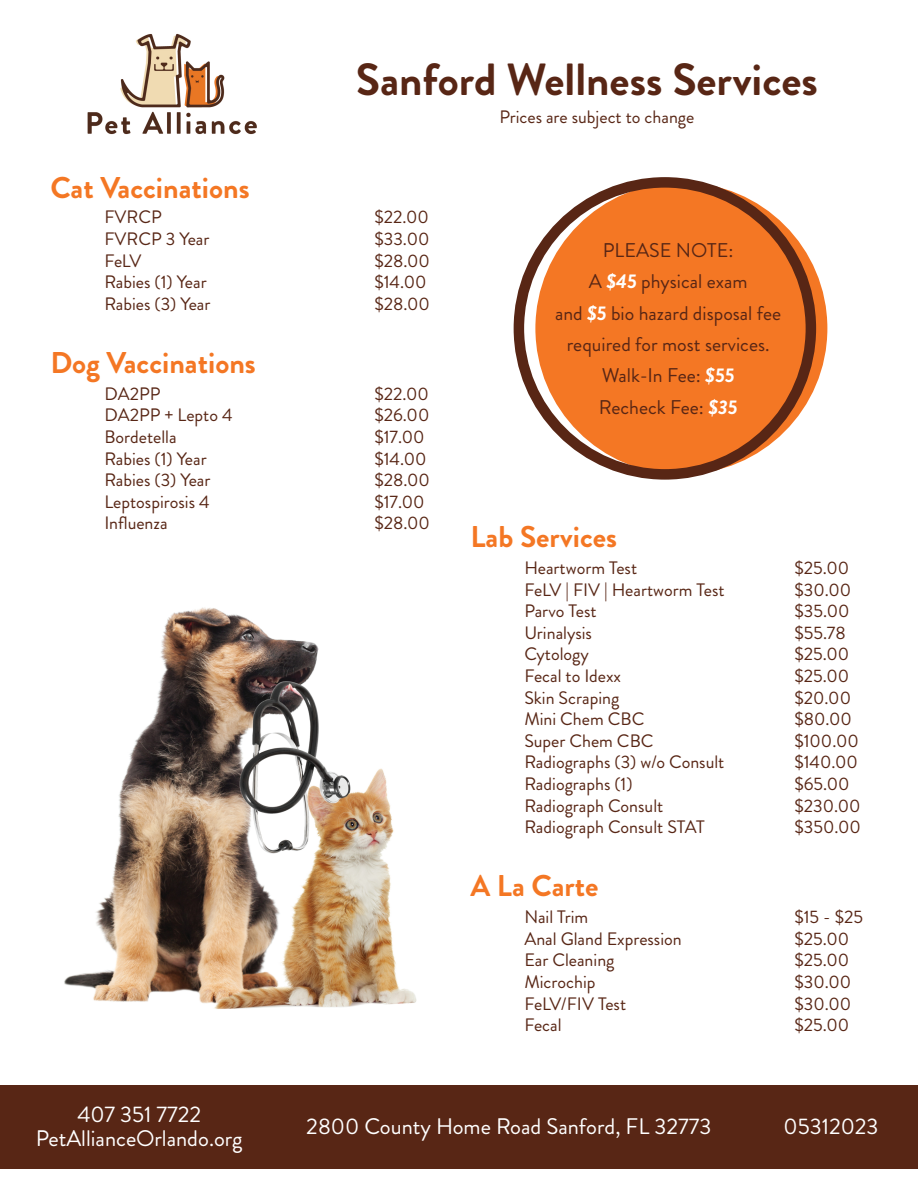
<style>
.page{position:relative;width:918px;height:1188px;background:#fff}
.page>*{position:absolute;margin:0;border:0;box-sizing:border-box;transform-origin:0 0}
.t1{font:700 45px "Brandon Grotesque";color:#582615}
.t2{font:700 30px "Brandon Grotesque";color:#f47724}
.t3{font:22.5px/24px "Brandon Grotesque";color:#fff;text-align:center}
.t4{font:19.8px/31.3px "Brandon Grotesque";color:#582615;text-align:center}
.t5{font:18px "Brandon Grotesque";color:#582615}
.s1{font-weight:700;font-style:italic;color:#fff}
</style>
<div class="page">
<div style="left:0;top:1085px;width:918px;height:84px;background:#582615"></div>
<img style="left:64px;top:607px;width:353px;height:402px">
<img style="left:87px;top:33px;width:170px;height:102px">
<div style="left:535px;top:182px;width:292px;height:292px;background:#f47724;border-radius:50%"></div>
<div style="left:514px;top:177px;width:302px;height:303px;border:10px solid #582615;border-radius:50%"></div>
<h1 class="t1" style="left:356px;top:48px;width:463px">Sanford Wellness Services</h1>
<p class="t5" style="left:499px;top:104px;width:197px">Prices are subject to change</p>
<h2 class="t2" style="left:50px;top:167px;width:201px">Cat Vaccinations</h2>
<p class="t5" style="left:104px;top:205px;width:59px">FVRCP</p>
<p class="t5" style="left:374px;top:205px;width:56px">$22.00</p>
<p class="t5" style="left:104px;top:226px;width:107px">FVRCP 3 Year</p>
<p class="t5" style="left:374px;top:226px;width:57px">$33.00</p>
<p class="t5" style="left:104px;top:248px;width:39px">FeLV</p>
<p class="t5" style="left:374px;top:248px;width:57px">$28.00</p>
<p class="t5" style="left:104px;top:270px;width:104px">Rabies (1) Year</p>
<p class="t5" style="left:374px;top:270px;width:54px">$14.00</p>
<p class="t5" style="left:104px;top:291px;width:108px">Rabies (3) Year</p>
<p class="t5" style="left:374px;top:291px;width:57px">$28.00</p>
<h2 class="t2" style="left:50px;top:341px;width:207px">Dog Vaccinations</h2>
<p class="t5" style="left:104px;top:381px;width:58px">DA2PP</p>
<p class="t5" style="left:374px;top:381px;width:56px">$22.00</p>
<p class="t5" style="left:104px;top:403px;width:130px">DA2PP + Lepto 4</p>
<p class="t5" style="left:374px;top:403px;width:57px">$26.00</p>
<p class="t5" style="left:104px;top:424px;width:74px">Bordetella</p>
<p class="t5" style="left:374px;top:424px;width:52px">$17.00</p>
<p class="t5" style="left:104px;top:446px;width:104px">Rabies (1) Year</p>
<p class="t5" style="left:374px;top:446px;width:54px">$14.00</p>
<p class="t5" style="left:104px;top:468px;width:108px">Rabies (3) Year</p>
<p class="t5" style="left:374px;top:468px;width:57px">$28.00</p>
<p class="t5" style="left:104px;top:489px;width:107px">Leptospirosis 4</p>
<p class="t5" style="left:374px;top:489px;width:52px">$17.00</p>
<p class="t5" style="left:104px;top:511px;width:65px">Influenza</p>
<p class="t5" style="left:374px;top:511px;width:57px">$28.00</p>
<p class="t4" style="left:555px;top:235px;width:228px">PLEASE NOTE:<br>A <span class="s1">$45</span> physical exam<br>and <span class="s1">$5</span> bio hazard disposal fee required for most services.<br>Walk-In Fee: <span class="s1">$55<br></span>Recheck Fee: <span class="s1">$35</span></p>
<h2 class="t2" style="left:470px;top:516px;width:148px">Lab Services</h2>
<p class="t5" style="left:524px;top:555px;width:114px">Heartworm Test</p>
<p class="t5" style="left:794px;top:555px;width:56px">$25.00</p>
<p class="t5" style="left:524px;top:577px;width:202px">FeLV | FIV | Heartworm Test</p>
<p class="t5" style="left:794px;top:577px;width:58px">$30.00</p>
<p class="t5" style="left:524px;top:599px;width:74px">Parvo Test</p>
<p class="t5" style="left:794px;top:599px;width:57px">$35.00</p>
<p class="t5" style="left:524px;top:620px;width:69px">Urinalysis</p>
<p class="t5" style="left:794px;top:620px;width:53px">$55.78</p>
<p class="t5" style="left:524px;top:642px;width:66px">Cytology</p>
<p class="t5" style="left:794px;top:642px;width:56px">$25.00</p>
<p class="t5" style="left:524px;top:663px;width:98px">Fecal to Idexx</p>
<p class="t5" style="left:794px;top:663px;width:56px">$25.00</p>
<p class="t5" style="left:524px;top:685px;width:96px">Skin Scraping</p>
<p class="t5" style="left:794px;top:685px;width:58px">$20.00</p>
<p class="t5" style="left:524px;top:707px;width:122px">Mini Chem CBC</p>
<p class="t5" style="left:794px;top:707px;width:59px">$80.00</p>
<p class="t5" style="left:524px;top:728px;width:131px">Super Chem CBC</p>
<p class="t5" style="left:794px;top:728px;width:66px">$100.00</p>
<p class="t5" style="left:524px;top:750px;width:201px">Radiographs (3) w/o Consult</p>
<p class="t5" style="left:794px;top:750px;width:65px">$140.00</p>
<p class="t5" style="left:524px;top:771px;width:110px">Radiographs (1)</p>
<p class="t5" style="left:794px;top:771px;width:57px">$65.00</p>
<p class="t5" style="left:524px;top:793px;width:140px">Radiograph Consult</p>
<p class="t5" style="left:794px;top:793px;width:68px">$230.00</p>
<p class="t5" style="left:524px;top:815px;width:182px">Radiograph Consult STAT</p>
<p class="t5" style="left:794px;top:815px;width:68px">$350.00</p>
<h2 class="t2" style="left:470px;top:865px;width:130px">A La Carte</h2>
<p class="t5" style="left:524px;top:905px;width:65px">Nail Trim</p>
<p class="t5" style="left:794px;top:905px;width:70px">$15 - $25</p>
<p class="t5" style="left:524px;top:926px;width:159px">Anal Gland Expression</p>
<p class="t5" style="left:794px;top:926px;width:56px">$25.00</p>
<p class="t5" style="left:524px;top:948px;width:92px">Ear Cleaning</p>
<p class="t5" style="left:794px;top:948px;width:56px">$25.00</p>
<p class="t5" style="left:524px;top:969px;width:73px">Microchip</p>
<p class="t5" style="left:794px;top:969px;width:58px">$30.00</p>
<p class="t5" style="left:524px;top:991px;width:103px">FeLV/FIV Test</p>
<p class="t5" style="left:794px;top:991px;width:58px">$30.00</p>
<p class="t5" style="left:524px;top:1013px;width:39px">Fecal</p>
<p class="t5" style="left:794px;top:1013px;width:56px">$25.00</p>
<p class="t3" style="left:36px;top:1103px;width:208px">407 351 7722<br>PetAllianceOrlando.org</p>
<p class="t3" style="left:306px;top:1115px;width:407px">2800 County Home Road Sanford, FL 32773</p>
<p class="t3" style="left:784px;top:1115px;width:96px">05312023</p>
</div>
